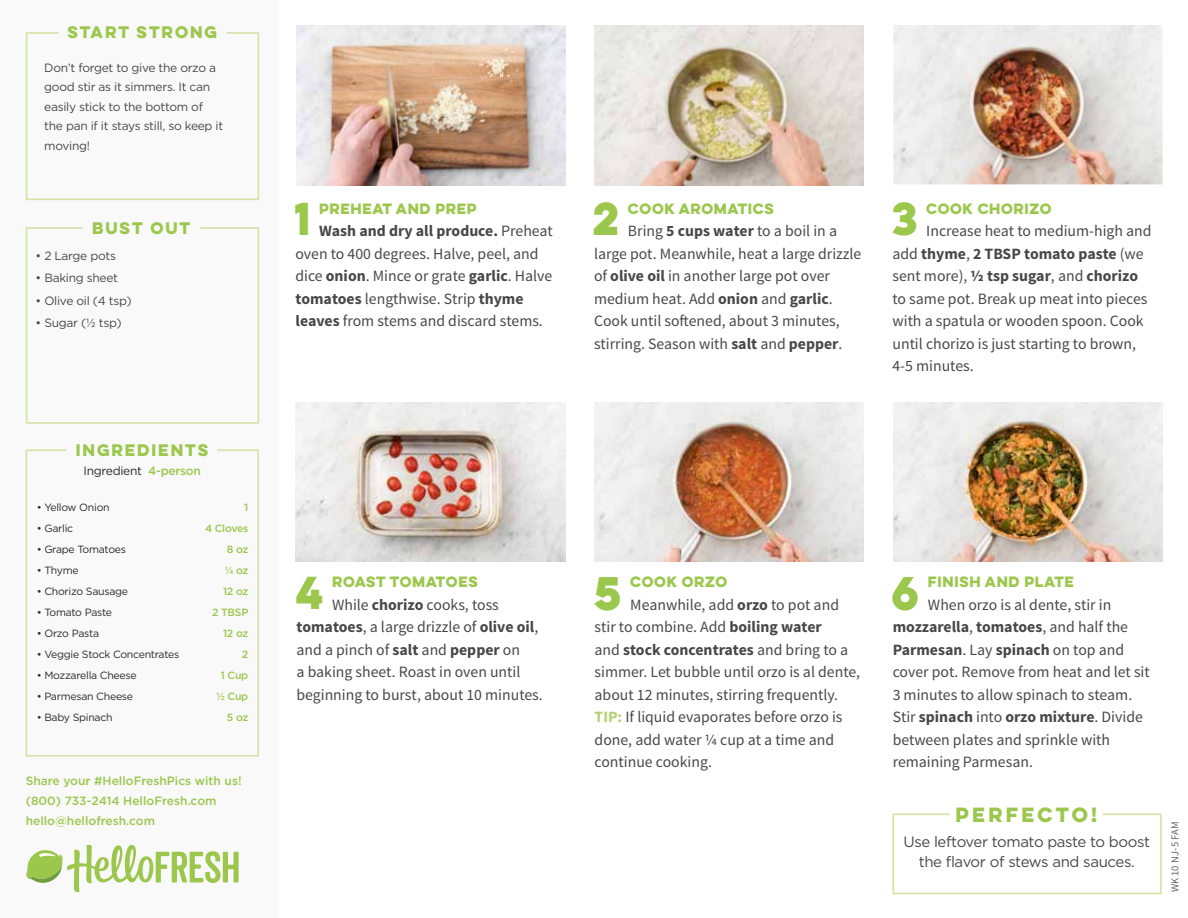
<style>
.page{position:relative;width:1188px;height:918px;background:#fff}
.page>*{position:absolute;margin:0;border:0;box-sizing:border-box;transform-origin:0 0}
.t1{font:700 42.3px "Lulo Clean One";color:#9bc74d}
.t2{font:700 41.4px "Lulo Clean One";color:#9bc74d}
.t3{font:700 18.45px "Lulo Clean One";letter-spacing:-.05em;color:#9bc74d}
.t4{font:15.75px/22.5px "Source Sans Pro";color:#484848}
.t5{font:15px/20.1px "Gotham";letter-spacing:-.025em;color:#484848;text-align:center}
.t6{font:700 15px "Lulo Clean One";letter-spacing:-.1em;color:#9bc74d}
.t7{font:700 13.35px "Lulo Clean One";letter-spacing:-.18em;color:#9bc74d}
.t8{font:12px/19.5px "Gotham";letter-spacing:-.025em;color:#484848}
.t9{font:500 12px/20.1px "Gotham";color:#9bc74d}
.t10{font:12px "Gotham";letter-spacing:-.025em;color:#292929}
.t11{font:10.5px "Gotham";letter-spacing:-.025em;color:#292929}
.t12{font:500 10.5px/21px "Gotham";letter-spacing:-.025em;color:#9bc74d;text-align:right}
.t13{font:10.5px "Source Sans Pro";letter-spacing:.015em;color:#636363}
.s1{font-weight:500;color:#9bc74d}
.s2{font-weight:700}
.s3{font-weight:700;color:#b1d172}
</style>
<div class="page">
<div style="left:0;top:0;width:278px;height:918px;background:#f9f9f9"></div>
<img style="left:595px;top:26px;width:269px;height:159px">
<img style="left:594px;top:402px;width:269px;height:159px">
<img style="left:295px;top:402px;width:270px;height:159px">
<img style="left:893px;top:25px;width:269px;height:159px">
<img style="left:893px;top:402px;width:269px;height:159px">
<svg style="left:25px;top:227px;width:235px;height:197px"></svg>
<svg style="left:25px;top:449px;width:234px;height:308px"></svg>
<img style="left:296px;top:26px;width:270px;height:159px">
<svg style="left:25px;top:32px;width:235px;height:169px"></svg>
<svg style="left:26px;top:846px;width:213px;height:46px"></svg>
<svg style="left:892px;top:813px;width:270px;height:82px"></svg>
<p class="t6" style="left:67px;top:21px;width:155px">START STRONG</p>
<p class="t8" style="left:44px;top:58px;width:181px">Don’t forget to give the orzo a good stir as it simmers. It can easily stick to the bottom of the pan if it stays still, so keep it moving!</p>
<p class="t6" style="left:92px;top:217px;width:103px">BUST OUT</p>
<p class="t8" style="left:36px;top:245px;width:82px">• 2 Large pots</p>
<p class="t8" style="left:36px;top:268px;width:84px">• Baking sheet</p>
<p class="t8" style="left:36px;top:290px;width:97px">• Olive oil (4 tsp)</p>
<p class="t8" style="left:36px;top:313px;width:87px">• Sugar (½ tsp)</p>
<p class="t6" style="left:76px;top:438px;width:137px">INGREDIENTS</p>
<p class="t10" style="left:84px;top:463px;width:119px">Ingredient <span class="s1">4-person</span></p>
<p class="t12" style="left:205px;top:497px;width:45px">1<br>4 Cloves<br>8 oz<br>¼ oz<br>12 oz<br>2 TBSP<br>12 oz<br>2<br>1 Cup<br>½ Cup<br>5 oz</p>
<p class="t11" style="left:37px;top:501px;width:74px">• Yellow Onion</p>
<p class="t11" style="left:37px;top:522px;width:38px">• Garlic</p>
<p class="t11" style="left:37px;top:543px;width:91px">• Grape Tomatoes</p>
<p class="t11" style="left:37px;top:564px;width:43px">• Thyme</p>
<p class="t11" style="left:37px;top:585px;width:93px">• Chorizo Sausage</p>
<p class="t11" style="left:37px;top:606px;width:77px">• Tomato Paste</p>
<p class="t11" style="left:37px;top:627px;width:64px">• Orzo Pasta</p>
<p class="t11" style="left:37px;top:648px;width:144px">• Veggie Stock Concentrates</p>
<p class="t11" style="left:37px;top:669px;width:102px">• Mozzarella Cheese</p>
<p class="t11" style="left:37px;top:690px;width:98px">• Parmesan Cheese</p>
<p class="t11" style="left:37px;top:711px;width:77px">• Baby Spinach</p>
<p class="t9" style="left:26px;top:771px;width:217px">Share your #HelloFreshPics with us! (800) 733-2414 HelloFresh.com hello@hellofresh.com</p>
<h2 class="t2" style="left:294px;top:187px;width:27px">1</h2>
<p class="t7" style="left:319px;top:198px;width:162px">PREHEAT AND PREP</p>
<p class="t4" style="left:296px;top:220px;width:259px;text-indent:24px"><span class="s2">Wash and dry all produce.</span> Preheat oven to 400 degrees. Halve, peel, and dice <span class="s2">onion</span>. Mince or grate <span class="s2">garlic</span>. Halve <span class="s2">tomatoes</span> lengthwise. Strip <span class="s2">thyme leaves</span> from stems and discard stems.</p>
<h2 class="t2" style="left:593px;top:187px;width:38px">2</h2>
<p class="t7" style="left:628px;top:198px;width:150px">COOK AROMATICS</p>
<p class="t4" style="left:594px;top:220px;width:269px;text-indent:34px">Bring <span class="s2">5 cups water</span> to a boil in a large pot. Meanwhile, heat a large drizzle of <span class="s2">olive oil</span> in another large pot over medium heat. Add <span class="s2">onion</span> and <span class="s2">garlic</span>.<br>Cook until softened, about 3 minutes, stirring. Season with <span class="s2">salt</span> and <span class="s2">pepper</span>.</p>
<h2 class="t2" style="left:892px;top:187px;width:37px">3</h2>
<p class="t7" style="left:926px;top:198px;width:130px">COOK CHORIZO</p>
<p class="t4" style="left:892px;top:220px;width:261px;text-indent:34px">Increase heat to medium-high and add <span class="s2">thyme</span>, <span class="s2">2 TBSP tomato paste</span> (we sent more), <span class="s2">½ tsp sugar</span>, and <span class="s2">chorizo </span>to same pot. Break up meat into pieces with a spatula or wooden spoon. Cook until chorizo is just starting to brown,<br>4-5 minutes.</p>
<h2 class="t2" style="left:296px;top:560px;width:39px">4</h2>
<p class="t7" style="left:332px;top:571px;width:150px">ROAST TOMATOES</p>
<p class="t4" style="left:296px;top:593px;width:248px;text-indent:36px">While <span class="s2">chorizo</span> cooks, toss <span class="s2">tomatoes</span>, a large drizzle of <span class="s2">olive oil</span>, and a pinch of <span class="s2">salt</span> and <span class="s2">pepper</span> on<br>a baking sheet. Roast in oven until beginning to burst, about 10 minutes.</p>
<h1 class="t1" style="left:594px;top:560px;width:39px">5</h1>
<p class="t7" style="left:630px;top:571px;width:101px">COOK ORZO</p>
<p class="t4" style="left:595px;top:593px;width:267px;text-indent:36px">Meanwhile, add <span class="s2">orzo</span> to pot and stir to combine. Add <span class="s2">boiling water<br></span>and <span class="s2">stock concentrates</span> and bring to a simmer. Let bubble until orzo is al dente, about 12 minutes, stirring frequently.<br><span class="s3">TIP:</span> If liquid evaporates before orzo is done, add water ¼ cup at a time and continue cooking.</p>
<h1 class="t1" style="left:892px;top:560px;width:39px">6</h1>
<p class="t7" style="left:928px;top:571px;width:151px">FINISH AND PLATE</p>
<p class="t4" style="left:893px;top:593px;width:259px;text-indent:35px">When orzo is al dente, stir in <span class="s2">mozzarella</span>, <span class="s2">tomatoes</span>, and half the<br><span class="s2">Parmesan</span>. Lay <span class="s2">spinach</span> on top and cover pot. Remove from heat and let sit<br>3 minutes to allow spinach to steam.<br>Stir <span class="s2">spinach</span> into <span class="s2">orzo mixture</span>. Divide between plates and sprinkle with remaining Parmesan.</p>
<p class="t3" style="left:956px;top:801px;width:147px">PERFECTO!</p>
<p class="t5" style="left:903px;top:831px;width:248px">Use leftover tomato paste to boost the flavor of stews and sauces.</p>
<p class="t13" style="left:1169px;top:892px;width:73px;rotate:-90deg">WK 10 NJ-5 FAM</p>
</div>
